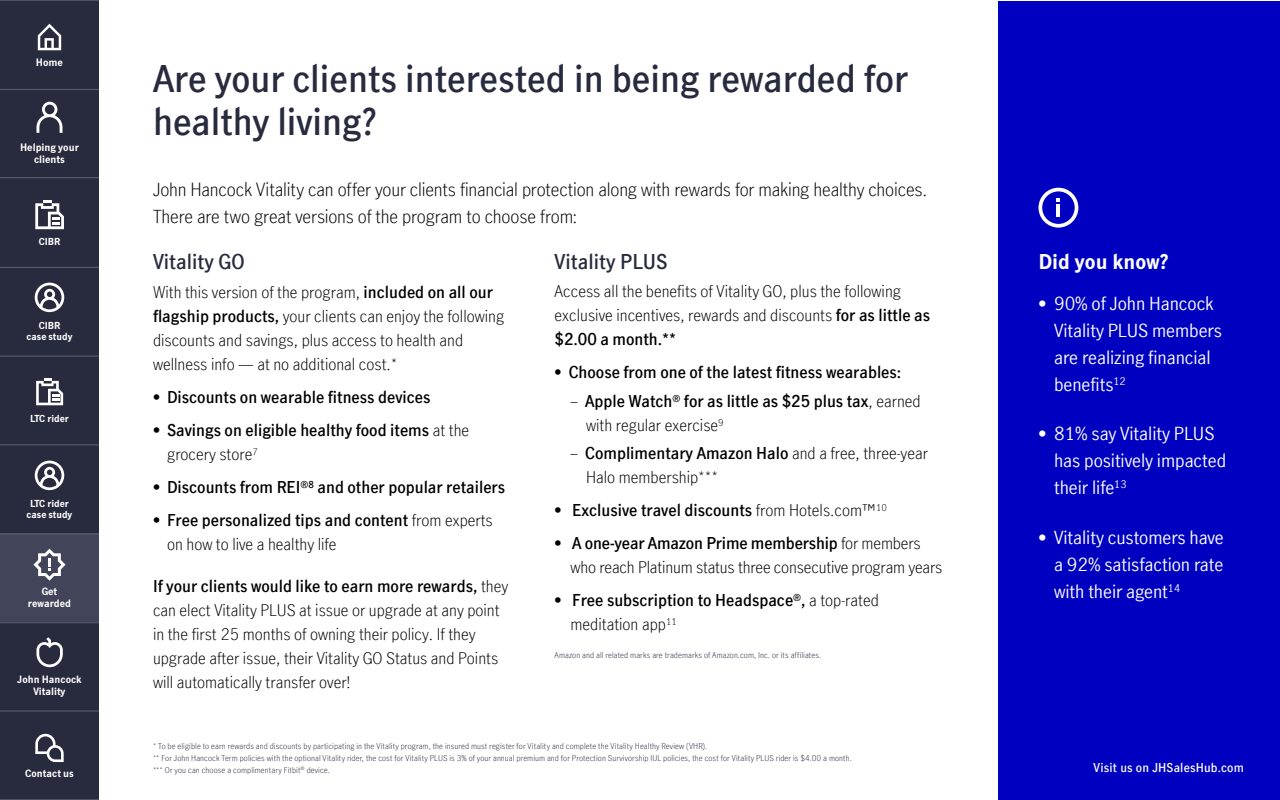
<style>
.page{position:relative;width:1280px;height:800px;background:#fff}
.page>*{position:absolute;margin:0;border:0;box-sizing:border-box;transform-origin:0 0}
.t1{font:600 36px/43.2px "Manulife JH Sans Optimized";color:#282b3e}
.t2{font:600 20px "Manulife JH Sans Optimized";color:#282b3e}
.t3{font:700 20px "Manulife JH Sans Optimized";color:#fff}
.t4{font:18px/27px "Manulife JH Sans Optimized";letter-spacing:-.005em;color:#fff}
.t5{font:300 18px/27px "Manulife JH Sans Optimized";letter-spacing:-.01em;color:#000}
.t6{font:300 16px/24px "Manulife JH Sans Optimized";color:#000}
.t7{font:600 16px/24px "Manulife JH Sans Optimized";color:#000}
.t8{font:600 12px "Manulife JH Sans Optimized";letter-spacing:.015em;color:#fff}
.t9{font:700 10px/12px "Manulife JH Sans Optimized";color:#fff;text-align:center}
.t10{font:700 9.9px/11.9px "Manulife JH Sans Optimized";color:#fff;text-align:center}
.t11{font:700 9.4px/11.3px "Manulife JH Sans Optimized";color:#fff;text-align:center}
.t12{font:300 8px/11.8px "Manulife JH Sans Optimized";letter-spacing:.01em;color:#282b3e}
.s1{font-weight:600}
.s2{font-weight:300}
</style>
<div class="page">
<div style="left:0;top:0;width:99px;height:800px;background:#282b3e"></div>
<div style="left:998px;top:1px;width:282px;height:799px;background:#0000c1"></div>
<div style="left:0;top:534px;width:99px;height:88px;background:#424559"></div>
<svg style="left:1039px;top:188px;width:39px;height:40px"></svg>
<hr style="left:0;top:89px;width:99px;height:1px;background:#5e6073">
<hr style="left:0;top:0;width:99px;height:1px;background:#5e6073">
<hr style="left:0;top:177px;width:99px;height:1px;background:#5e6073">
<hr style="left:0;top:534px;width:99px;height:1px;background:#5e6073">
<hr style="left:0;top:623px;width:99px;height:1px;background:#5e6073">
<hr style="left:0;top:711px;width:99px;height:1px;background:#5e6073">
<hr style="left:0;top:799px;width:99px;height:1px;background:#5e6073">
<svg style="left:38px;top:24px;width:23px;height:26px"></svg>
<hr style="left:0;top:267px;width:99px;height:1px;background:#5e6073">
<hr style="left:0;top:356px;width:99px;height:1px;background:#5e6073">
<hr style="left:0;top:445px;width:99px;height:1px;background:#5e6073">
<svg style="left:35px;top:734px;width:29px;height:28px"></svg>
<svg style="left:35px;top:200px;width:29px;height:29px"></svg>
<svg style="left:36px;top:637px;width:27px;height:30px"></svg>
<svg style="left:36px;top:378px;width:27px;height:27px"></svg>
<svg style="left:35px;top:283px;width:29px;height:29px"></svg>
<svg style="left:35px;top:461px;width:29px;height:29px"></svg>
<svg style="left:37px;top:102px;width:25px;height:31px"></svg>
<svg style="left:33px;top:549px;width:33px;height:32px"></svg>
<p class="t9" style="left:36px;top:56px;width:29px">Home</p>
<p class="t9" style="left:20px;top:140px;width:60px">Helping your clients</p>
<p class="t11" style="left:39px;top:236px;width:23px">CIBR</p>
<p class="t11" style="left:27px;top:319px;width:47px">CIBR<br>case study</p>
<p class="t11" style="left:30px;top:412px;width:40px">LTC rider</p>
<p class="t11" style="left:27px;top:497px;width:47px">LTC rider case study</p>
<p class="t10" style="left:28px;top:585px;width:45px">Get rewarded</p>
<p class="t10" style="left:17px;top:673px;width:66px">John Hancock<br>Vitality</p>
<p class="t10" style="left:25px;top:767px;width:50px">Contact us</p>
<h1 class="t1" style="left:153px;top:56px;width:757px">Are your clients interested in being rewarded for healthy living?</h1>
<p class="t5" style="left:153px;top:175px;width:776px">John Hancock Vitality can offer your clients financial protection along with rewards for making healthy choices.<br>There are two great versions of the program to choose from:</p>
<p class="t2" style="left:153px;top:248px;width:93px">Vitality GO</p>
<p class="t6" style="left:153px;top:279px;width:353px">With this version of the program, <span class="s1">included on all our flagship products,</span> your clients can enjoy the following discounts and savings, plus access to health and wellness info — at no additional cost.*</p>
<p class="t7" style="left:153px;top:384px;width:279px"><span class="s2">•</span> Discounts on wearable fitness devices</p>
<p class="t7" style="left:167px;top:417px;width:304px;text-indent:-14px"><span class="s2">•</span> Savings on eligible healthy food items <span class="s2">at the grocery store</span><sup>7</sup></p>
<p class="t7" style="left:153px;top:474px;width:354px"><span class="s2">•</span> Discounts from REI<sup>®8</sup> and other popular retailers</p>
<p class="t6" style="left:167px;top:507px;width:327px;text-indent:-14px">• <span class="s1">Free personalized tips and content</span> from experts on how to live a healthy life</p>
<p class="t6" style="left:153px;top:573px;width:357px"><span class="s1">If your clients would like to earn more rewards,</span> they can elect Vitality PLUS at issue or upgrade at any point in the first 25 months of owning their policy. If they upgrade after issue, their Vitality GO Status and Points will automatically transfer over!</p>
<p class="t2" style="left:555px;top:248px;width:115px">Vitality PLUS</p>
<p class="t6" style="left:555px;top:279px;width:377px">Access all the benefits of Vitality GO, plus the following exclusive incentives, rewards and discounts <span class="s1">for as little as $2.00 a month.**</span></p>
<p class="t7" style="left:555px;top:360px;width:348px"><span class="s2">•</span> Choose from one of the latest fitness wearables:</p>
<p class="t7" style="left:586px;top:388px;width:336px;text-indent:-16px"><span class="s2">–</span> Apple Watch<sup>®</sup> for as little as $25 plus tax<span class="s2">, earned with regular exercise</span><sup>9</sup></p>
<p class="t6" style="left:586px;top:441px;width:343px;text-indent:-16px">– <span class="s1">Complimentary Amazon Halo</span> and a free, three-year<br>Halo membership***</p>
<p class="t7" style="left:555px;top:498px;width:334px"><span class="s2">•</span> Exclusive travel discounts <span class="s2">from Hotels.com™</span><sup>10</sup></p>
<p class="t6" style="left:571px;top:531px;width:373px;text-indent:-16px">• <span class="s1">A one-year Amazon Prime membership</span> for members who reach Platinum status three consecutive program years</p>
<p class="t7" style="left:571px;top:588px;width:310px;text-indent:-16px"><span class="s2">•</span> Free subscription to Headspace<sup>®</sup>, <span class="s2">a top-rated meditation app</span><sup>11</sup></p>
<p class="t12" style="left:555px;top:649px;width:268px">Amazon and all related marks are trademarks of Amazon.com, Inc. or its affiliates.</p>
<p class="t12" style="left:153px;top:740px;width:700px">* To be eligible to earn rewards and discounts by participating in the Vitality program, the insured must register for Vitality and complete the Vitality Healthy Review (VHR).<br>** For John Hancock Term policies with the optional Vitality rider, the cost for Vitality PLUS is 3% of your annual premium and for Protection Survivorship IUL policies, the cost for Vitality PLUS rider is $4.00 a month. *** Or you can choose a complimentary Fitbit<sup>®</sup> device.</p>
<p class="t3" style="left:1039px;top:248px;width:132px">Did you know?</p>
<p class="t4" style="left:1054px;top:289px;width:169px;text-indent:-16px">• 90% of John Hancock<br>Vitality PLUS members are realizing financial benefits<sup>12</sup></p>
<p class="t4" style="left:1054px;top:420px;width:174px;text-indent:-16px">• 81% say Vitality PLUS has positively impacted their life<sup>13</sup></p>
<p class="t4" style="left:1054px;top:523px;width:171px;text-align:justify;text-indent:-16px">• Vitality customers have a 92% satisfaction rate with their agent<sup>14</sup></p>
<p class="t8" style="left:1094px;top:759px;width:152px">Visit us on JHSalesHub.com</p>
</div>
